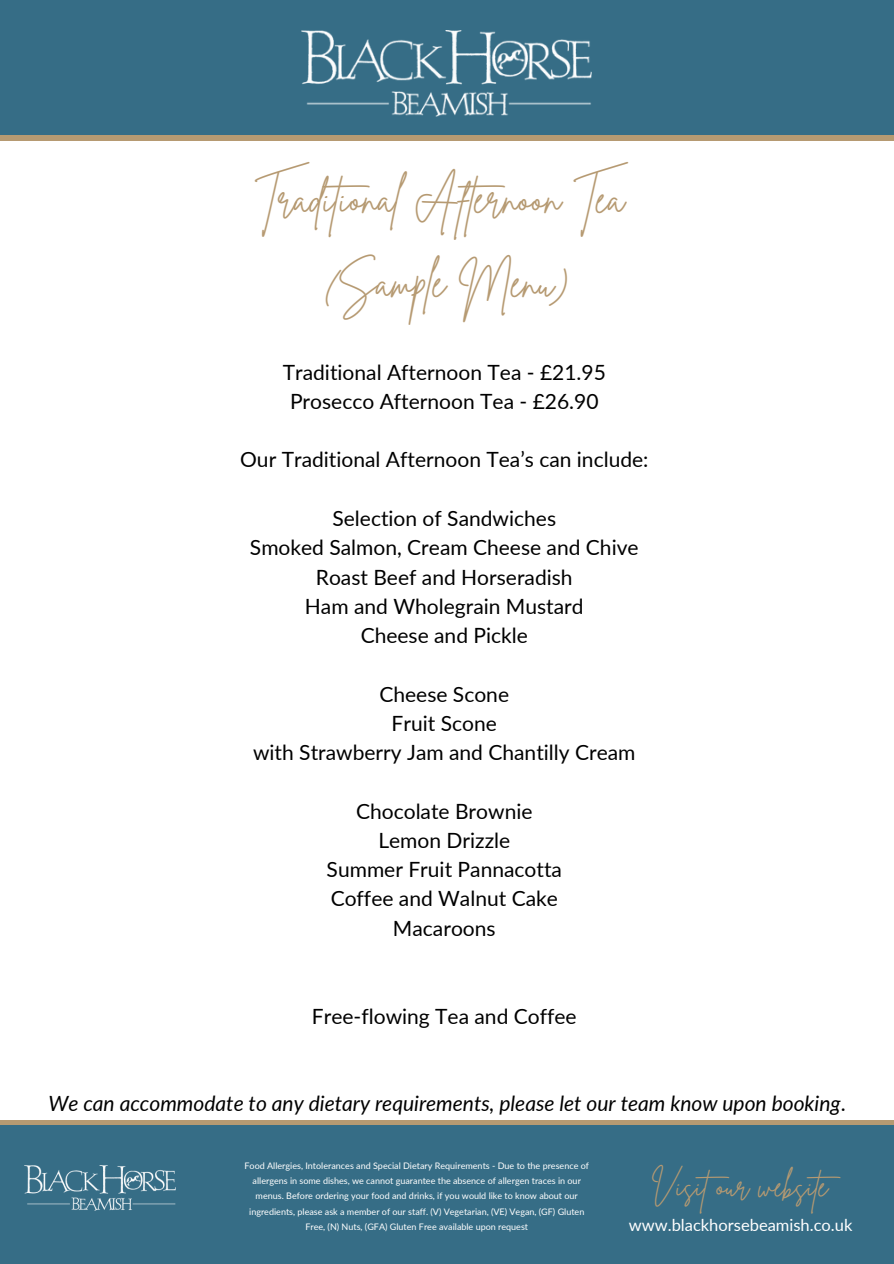
<style>
.page{position:relative;width:894px;height:1264px;background:#fff}
.page>*{position:absolute;margin:0;border:0;box-sizing:border-box;transform-origin:0 0}
.t1{font:42px/83.2px "Brittany Signature";color:#b69a72;text-align:center}
.t2{font:30px "Brittany Signature";color:#b69a72}
.t3{font:21px/29.2px "Lato";color:#000;text-align:center}
.t4{font:italic 21px "Lato";color:#000}
.t5{font:16.5px "Lato";color:#fff}
.t6{font:9px/15px "Lato";color:#fff;text-align:center}
.s1{font-style:normal}
</style>
<div class="page">
<div style="left:0;top:0;width:893px;height:141px;background:#366d86"></div>
<div style="left:0;top:136px;width:893px;height:5px;background:#b69a72"></div>
<div style="left:0;top:1122px;width:893px;height:141px;background:#366d86"></div>
<div style="left:0;top:1119px;width:893px;height:5px;background:#b69a72"></div>
<img style="left:25px;top:1165px;width:151px;height:45px">
<img style="left:302px;top:31px;width:289px;height:85px">
<h3 class="t1" style="left:255px;top:158px;width:374px">Traditional Afternoon Tea (Sample Menu)</h3>
<h3 class="t3" style="left:283px;top:357px;width:324px">Traditional Afternoon Tea - £21.95<br>Prosecco Afternoon Tea - £26.90</h3>
<h3 class="t3" style="left:240px;top:444px;width:410px">Our Traditional Afternoon Tea’s can include:</h3>
<h3 class="t3" style="left:250px;top:503px;width:390px">Selection of Sandwiches<br>Smoked Salmon, Cream Cheese and Chive<br>Roast Beef and Horseradish<br>Ham and Wholegrain Mustard<br>Cheese and Pickle</h3>
<h3 class="t3" style="left:253px;top:678px;width:384px">Cheese Scone<br>Fruit Scone<br>with Strawberry Jam and Chantilly Cream</h3>
<h3 class="t3" style="left:326px;top:795px;width:237px">Chocolate Brownie<br>Lemon Drizzle<br>Summer Fruit Pannacotta<br>Coffee and Walnut Cake<br>Macaroons</h3>
<p class="t3" style="left:312px;top:1000px;width:266px">Free-flowing Tea and Coffee</p>
<p class="t4" style="left:48px;top:1090px;width:798px">We can accommodate to any dietary requirements, please let our team know upon booking<span class="s1">.</span></p>
<p class="t6" style="left:244px;top:1158px;width:346px">Food Allergies, Intolerances and Special Dietary Requirements - Due to the presence of allergens in some dishes, we cannot guarantee the absence of allergen traces in our menus. Before ordering your food and drinks, if you would like to know about our ingredients, please ask a member of our staff. (V) Vegetarian, (VE) Vegan, (GF) Gluten Free, (N) Nuts, (GFA) Gluten Free available upon request</p>
<p class="t2" style="left:650px;top:1166px;width:199px">Visitour website</p>
<p class="t5" style="left:628px;top:1214px;width:225px">www.blackhorsebeamish.co.uk</p>
</div>
